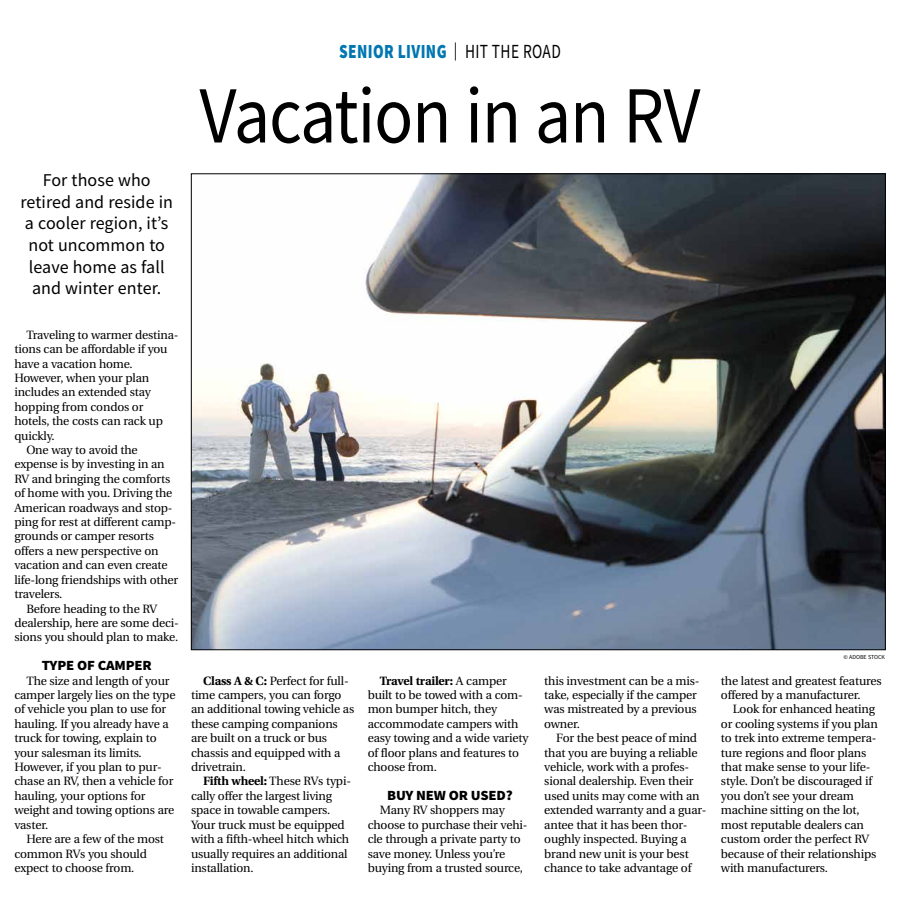
<style>
.page{position:relative;width:900px;height:908px;background:#fff}
.page>*{position:absolute;margin:0;border:0;box-sizing:border-box;transform-origin:0 0}
.t1{font:81px "Source Sans Pro";letter-spacing:-.015em;color:#000;scale:.89 1}
.t2{font:900 20px "Source Sans Pro";letter-spacing:.025em;color:#0077b1;scale:.77 1}
.t3{font:18px/21.6px "Source Sans Pro";letter-spacing:.005em;color:#000;text-align:center}
.t4{font:900 14px "Source Sans Pro";letter-spacing:-.015em;color:#000;scale:1.05 1}
.t5{font:12px/14.4px "Utopia";letter-spacing:-.015em;color:#000}
.t6{font:6px "Source Sans Pro";color:#000}
.s1{font-weight:400;font-size:18px;color:#000}
.s2{font-weight:400;color:#000}
.s3{font-weight:700}
</style>
<div class="page">
<img style="left:193px;top:175px;width:691px;height:472px">
<h3 class="t3" style="left:20px;top:169px;width:154px">For those who retired and reside in a cooler region, it’s not uncommon to leave home as fall and winter enter.</h3>
<h2 class="t2" style="left:339px;top:38px;width:289px">SENIOR LIVING <span class="s1">|</span> <span class="s2">HIT THE ROAD</span></h2>
<h1 class="t1" style="left:199px;top:64px;width:564px">Vacation in an RV</h1>
<p class="t5" style="left:26px;top:327px;width:154px">Traveling to warmer destina-</p>
<p class="t5" style="left:14px;top:342px;width:155px">tions can be affordable if you</p>
<p class="t5" style="left:14px;top:356px;width:120px">have a vacation home.</p>
<p class="t5" style="left:14px;top:371px;width:136px">However, when your plan</p>
<p class="t5" style="left:14px;top:385px;width:138px">includes an extended stay</p>
<p class="t5" style="left:14px;top:399px;width:130px">hopping from condos or</p>
<p class="t5" style="left:14px;top:414px;width:150px">hotels, the costs can rack up</p>
<p class="t5" style="left:14px;top:428px;width:42px">quickly.</p>
<p class="t5" style="left:26px;top:443px;width:113px">One way to avoid the</p>
<p class="t5" style="left:14px;top:457px;width:152px">expense is by investing in an</p>
<p class="t5" style="left:14px;top:471px;width:157px">RV and bringing the comforts</p>
<p class="t5" style="left:14px;top:486px;width:160px">of home with you. Driving the</p>
<p class="t5" style="left:14px;top:500px;width:160px">American roadways and stop-</p>
<p class="t5" style="left:14px;top:515px;width:163px">ping for rest at different camp-</p>
<p class="t5" style="left:14px;top:529px;width:141px">grounds or camper resorts</p>
<p class="t5" style="left:14px;top:543px;width:146px">offers a new perspective on</p>
<p class="t5" style="left:14px;top:558px;width:155px">vacation and can even create</p>
<p class="t5" style="left:14px;top:572px;width:165px">life-long friendships with other</p>
<p class="t5" style="left:14px;top:587px;width:49px">travelers.</p>
<p class="t5" style="left:26px;top:601px;width:132px">Before heading to the RV</p>
<p class="t5" style="left:14px;top:615px;width:166px">dealership, here are some deci-</p>
<p class="t5" style="left:14px;top:630px;width:165px">sions you should plan to make.</p>
<p class="t4" style="left:42px;top:655px;width:106px">TYPE OF CAMPER</p>
<p class="t5" style="left:14px;top:673px;width:163px;text-indent:12px">The size and length of your camper largely lies on the type of vehicle you plan to use for hauling. If you already have a truck for towing, explain to your salesman its limits.<br>However, if you plan to pur&shy;chase an RV, then a vehicle for hauling, your options for weight and towing options are vaster.</p>
<p class="t5" style="left:14px;top:831px;width:151px;text-indent:12px">Here are a few of the most common RVs you should expect to choose from.</p>
<p class="t5" style="left:191px;top:673px;width:165px;text-indent:12px"><span class="s3">Class A &amp; C:</span> Perfect for full&shy;time campers, you can forgo an additional towing vehicle as these camping companions are built on a truck or bus chassis and equipped with a drivetrain.</p>
<p class="t5" style="left:191px;top:774px;width:162px;text-indent:12px"><span class="s3">Fifth wheel:</span> These RVs typi&shy;cally offer the largest living space in towable campers.<br>Your truck must be equipped with a fifth-wheel hitch which usually requires an additional installation.</p>
<p class="t5" style="left:368px;top:673px;width:162px;text-indent:12px"><span class="s3">Travel trailer:</span> A camper built to be towed with a com&shy;mon bumper hitch, they accommodate campers with easy towing and a wide variety of floor plans and features to choose from.</p>
<p class="t4" style="left:387px;top:785px;width:121px">BUY NEW OR USED?</p>
<p class="t5" style="left:368px;top:803px;width:161px;text-indent:12px">Many RV shoppers may choose to purchase their vehi&shy;cle through a private party to save money. Unless you’re buying from a trusted source,</p>
<p class="t5" style="left:544px;top:673px;width:157px">this investment can be a mis&shy;take, especially if the camper was mistreated by a previous owner.</p>
<p class="t5" style="left:544px;top:731px;width:164px;text-indent:12px">For the best peace of mind that you are buying a reliable vehicle, work with a profes&shy;sional dealership. Even their used units may come with an extended warranty and a guar&shy;antee that it has been thor&shy;oughly inspected. Buying a brand new unit is your best chance to take advantage of</p>
<p class="t6" style="left:844px;top:653px;width:43px">© ADOBE STOCK</p>
<p class="t5" style="left:721px;top:673px;width:162px">the latest and greatest features offered by a manufacturer.</p>
<p class="t5" style="left:721px;top:702px;width:158px;text-indent:12px">Look for enhanced heating or cooling systems if you plan to trek into extreme tempera&shy;ture regions and floor plans that make sense to your life&shy;style. Don’t be discouraged if you don’t see your dream machine sitting on the lot, most reputable dealers can custom order the perfect RV because of their relationships with manufacturers.</p>
</div>
